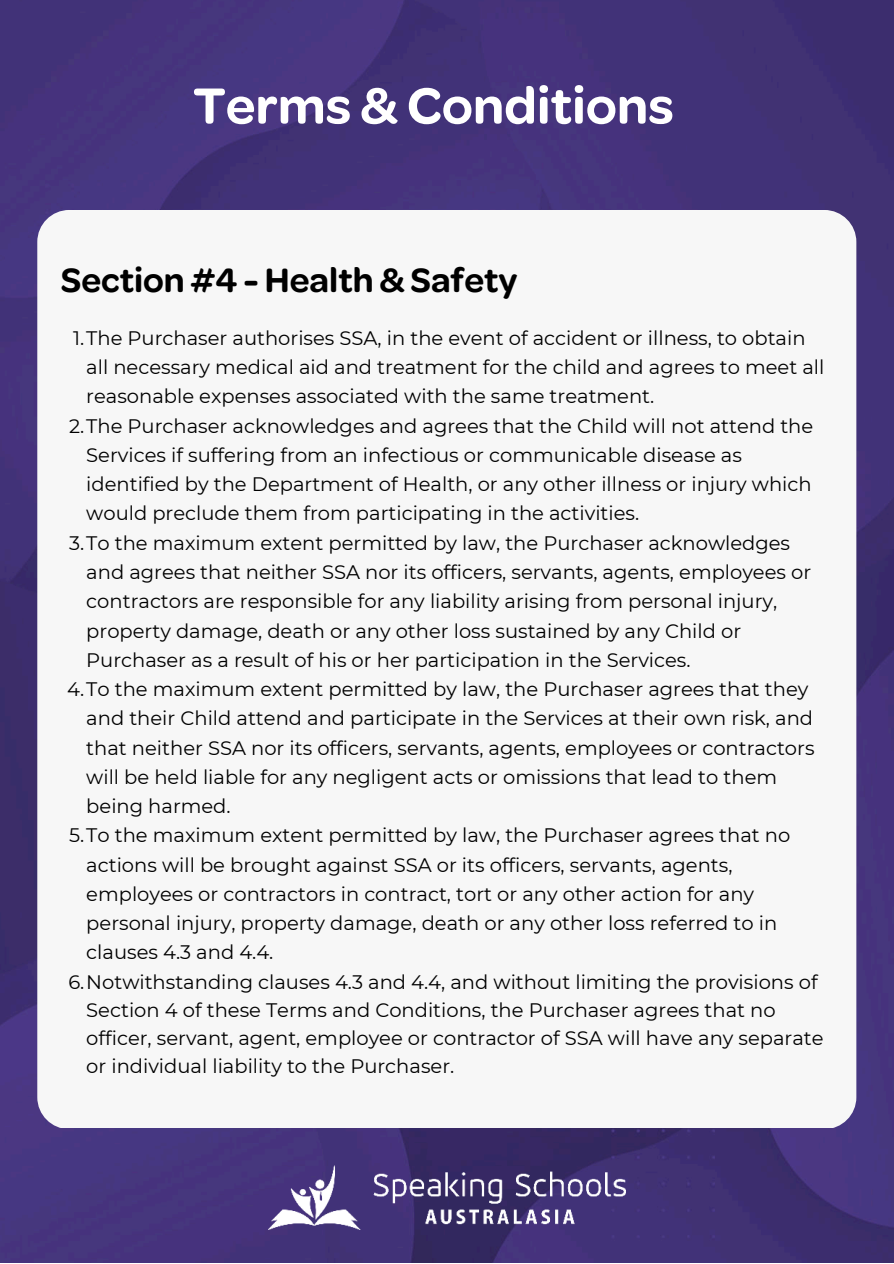
<style>
.page{position:relative;width:894px;height:1264px;background:#fff}
.page>*{position:absolute;margin:0;border:0;box-sizing:border-box;transform-origin:0 0}
.t1{font:600 54px "Omnes";color:#fff}
.t2{font:600 36px "Omnes";color:#000}
.t3{font:19.5px "Montserrat";color:#000}
</style>
<div class="page">
<img style="left:0;top:1px;width:893px;height:1261px">
<img style="left:268px;top:1165px;width:356px;height:64px">
<div style="left:37px;top:210px;width:819px;height:917px;background:#f7f7f7;border-radius:32px"></div>
<h1 class="t1" style="left:193px;top:68px;width:482px">Terms &amp; Conditions</h1>
<h2 class="t2" style="left:61px;top:255px;width:458px">Section #4 - Health &amp; Safety</h2>
<p class="t3" style="left:73px;top:324px;width:733px">1.The Purchaser authorises SSA, in the event of accident or illness, to obtain</p>
<p class="t3" style="left:86px;top:354px;width:739px">all necessary medical aid and treatment for the child and agrees to meet all</p>
<p class="t3" style="left:86px;top:383px;width:569px">reasonable expenses associated with the same treatment.</p>
<p class="t3" style="left:69px;top:412px;width:745px">2.The Purchaser acknowledges and agrees that the Child will not attend the</p>
<p class="t3" style="left:86px;top:441px;width:657px">Services if suffering from an infectious or communicable disease as</p>
<p class="t3" style="left:86px;top:471px;width:726px">identified by the Department of Health, or any other illness or injury which</p>
<p class="t3" style="left:86px;top:500px;width:554px">would preclude them from participating in the activities.</p>
<p class="t3" style="left:69px;top:529px;width:722px">3.To the maximum extent permitted by law, the Purchaser acknowledges</p>
<p class="t3" style="left:86px;top:558px;width:726px">and agrees that neither SSA nor its officers, servants, agents, employees or</p>
<p class="t3" style="left:86px;top:588px;width:692px">contractors are responsible for any liability arising from personal injury,</p>
<p class="t3" style="left:86px;top:617px;width:656px">property damage, death or any other loss sustained by any Child or</p>
<p class="t3" style="left:86px;top:646px;width:605px">Purchaser as a result of his or her participation in the Services.</p>
<p class="t3" style="left:67px;top:675px;width:742px">4.To the maximum extent permitted by law, the Purchaser agrees that they</p>
<p class="t3" style="left:86px;top:705px;width:728px">and their Child attend and participate in the Services at their own risk, and</p>
<p class="t3" style="left:86px;top:734px;width:729px">that neither SSA nor its officers, servants, agents, employees or contractors</p>
<p class="t3" style="left:86px;top:763px;width:692px">will be held liable for any negligent acts or omissions that lead to them</p>
<p class="t3" style="left:86px;top:792px;width:146px">being harmed.</p>
<p class="t3" style="left:69px;top:822px;width:722px">5.To the maximum extent permitted by law, the Purchaser agrees that no</p>
<p class="t3" style="left:86px;top:851px;width:647px">actions will be brought against SSA or its officers, servants, agents,</p>
<p class="t3" style="left:86px;top:880px;width:669px">employees or contractors in contract, tort or any other action for any</p>
<p class="t3" style="left:86px;top:909px;width:692px">personal injury, property damage, death or any other loss referred to in</p>
<p class="t3" style="left:86px;top:939px;width:188px">clauses 4.3 and 4.4.</p>
<p class="t3" style="left:68px;top:968px;width:750px">6.Notwithstanding clauses 4.3 and 4.4, and without limiting the provisions of</p>
<p class="t3" style="left:86px;top:996px;width:690px">Section 4 of these Terms and Conditions, the Purchaser agrees that no</p>
<p class="t3" style="left:86px;top:1024px;width:738px">officer, servant, agent, employee or contractor of SSA will have any separate</p>
<p class="t3" style="left:86px;top:1052px;width:369px">or individual liability to the Purchaser.</p>
</div>
